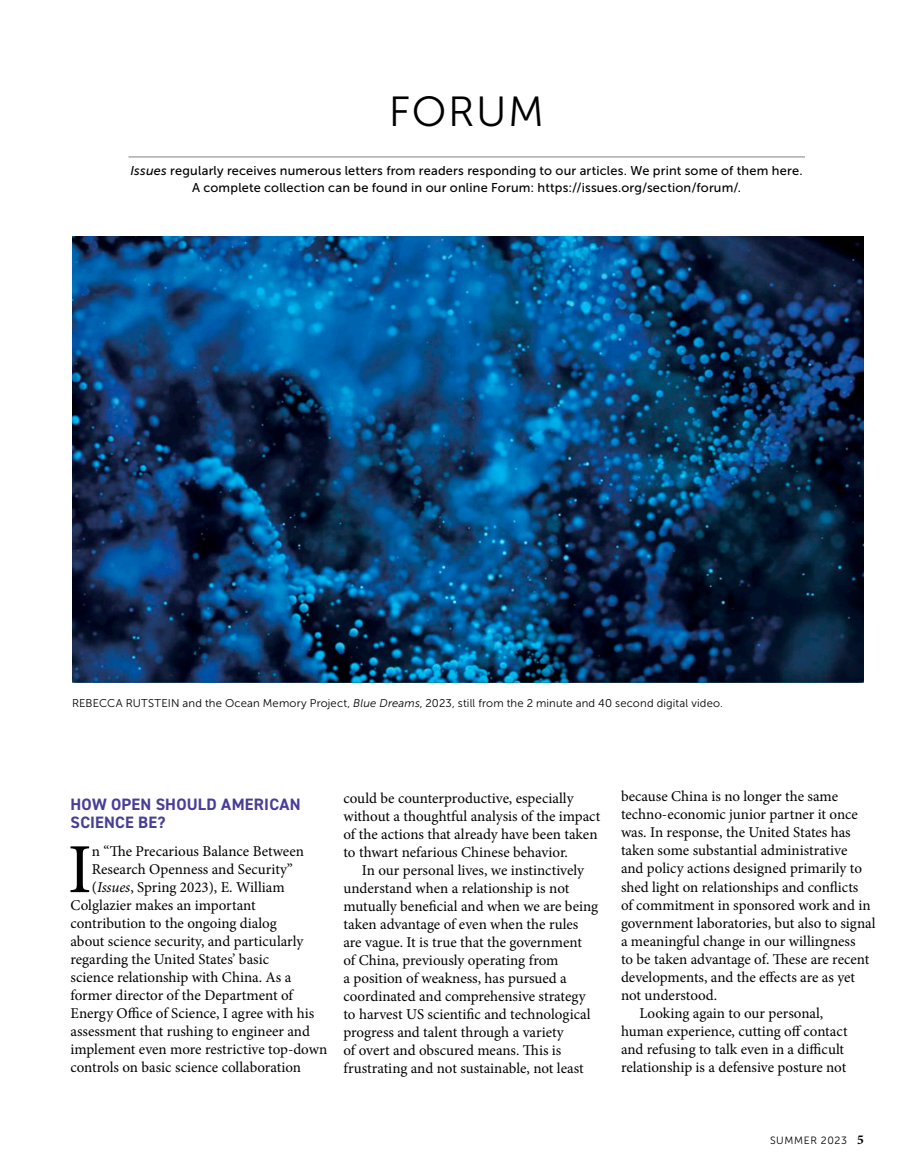
<style>
.page{position:relative;width:918px;height:1175px;background:#fff}
.page>*{position:absolute;margin:0;border:0;box-sizing:border-box;transform-origin:0 0}
.t1{font:70.35px "Minion Pro";color:#000}
.t2{font:42px "Museo Sans 300";letter-spacing:.04em;color:#000}
.t3{font:700 16.5px/18px "DIN2014";letter-spacing:.015em;color:#483e98}
.t4{font:15px/18px "Minion Pro";color:#000}
.t5{font:12.75px/16.5px "Museo Sans 500";letter-spacing:.015em;color:#000;text-align:center}
.t6{font:11.25px "Museo Sans 300";letter-spacing:.015em;color:#000}
.t7{font:10.5px "Museo Sans 300";letter-spacing:.065em;color:#000}
.s1{font-style:italic}
.s2{font-family:"Minion Pro";font-weight:700;font-size:13.5px}
</style>
<div class="page">
<hr style="left:129px;top:157px;width:676px;height:1px;background:#7f8284">
<img style="left:72px;top:236px;width:792px;height:447px">
<h2 class="t2" style="left:389px;top:89px;width:157px">FORUM</h2>
<p class="t5" style="left:130px;top:163px;width:674px"><span class="s1">Issues</span> regularly receives numerous letters from readers responding to our articles. We print some of them here.<br>A complete collection can be found in our online Forum: https://issues.org/section/forum/.</p>
<p class="t6" style="left:72px;top:697px;width:652px">REBECCA RUTSTEIN and the Ocean Memory Project, <span class="s1">Blue Dreams</span>, 2023, still from the 2 minute and 40 second digital video.</p>
<p class="t3" style="left:71px;top:795px;width:232px">HOW OPEN SHOULD AMERICAN<br>SCIENCE BE?</p>
<h1 class="t1" style="left:68px;top:822px;width:26px">I</h1>
<p class="t4" style="left:92px;top:842px;width:214px">n “The Precarious Balance Between</p>
<p class="t4" style="left:92px;top:860px;width:203px">Research Openness and Security”</p>
<p class="t4" style="left:92px;top:878px;width:194px">(<span class="s1">Issues</span>, Spring 2023), E. William</p>
<p class="t4" style="left:71px;top:896px;width:187px">Colglazier makes an important</p>
<p class="t4" style="left:71px;top:914px;width:208px">contribution to the ongoing dialog</p>
<p class="t4" style="left:71px;top:932px;width:234px">about science security, and particularly</p>
<p class="t4" style="left:71px;top:950px;width:200px">regarding the United States’ basic</p>
<p class="t4" style="left:71px;top:968px;width:222px">science relationship with China. As a</p>
<p class="t4" style="left:71px;top:986px;width:224px">former director of the Department of</p>
<p class="t4" style="left:71px;top:1004px;width:245px">Energy Office of Science, I agree with his</p>
<p class="t4" style="left:71px;top:1022px;width:241px">assessment that rushing to engineer and</p>
<p class="t4" style="left:71px;top:1040px;width:258px">implement even more restrictive top-down</p>
<p class="t4" style="left:71px;top:1058px;width:232px">controls on basic science collaboration</p>
<p class="t4" style="left:344px;top:788px;width:258px">could be counterproductive, especially without a thoughtful analysis of the impact of the actions that already have been taken to thwart nefarious Chinese behavior.</p>
<p class="t4" style="left:344px;top:860px;width:256px;text-indent:18px">In our personal lives, we instinctively understand when a relationship is not mutually beneficial and when we are being taken advantage of even when the rules are vague. It is true that the government<br>of China, previously operating from<br>a position of weakness, has pursued a coordinated and comprehensive strategy to harvest US scientific and technological progress and talent through a variety<br>of overt and obscured means. This is frustrating and not sustainable, not least</p>
<p class="t4" style="left:621px;top:787px;width:219px">because China is no longer the same</p>
<p class="t4" style="left:621px;top:805px;width:238px">techno-economic junior partner it once</p>
<p class="t4" style="left:621px;top:823px;width:231px">was. In response, the United States has</p>
<p class="t4" style="left:621px;top:841px;width:228px">taken some substantial administrative</p>
<p class="t4" style="left:621px;top:859px;width:243px">and policy actions designed primarily to</p>
<p class="t4" style="left:621px;top:877px;width:239px">shed light on relationships and conflicts</p>
<p class="t4" style="left:621px;top:895px;width:251px">of commitment in sponsored work and in</p>
<p class="t4" style="left:621px;top:913px;width:256px">government laboratories, but also to signal</p>
<p class="t4" style="left:621px;top:931px;width:236px">a meaningful change in our willingness</p>
<p class="t4" style="left:621px;top:949px;width:250px">to be taken advantage of. These are recent</p>
<p class="t4" style="left:621px;top:967px;width:236px">developments, and the effects are as yet</p>
<p class="t4" style="left:621px;top:985px;width:98px">not understood.</p>
<p class="t4" style="left:639px;top:1003px;width:186px">Looking again to our personal,</p>
<p class="t4" style="left:621px;top:1021px;width:228px">human experience, cutting off contact</p>
<p class="t4" style="left:621px;top:1039px;width:225px">and refusing to talk even in a difficult</p>
<p class="t4" style="left:621px;top:1057px;width:227px">relationship is a defensive posture not</p>
<p class="t7" style="left:770px;top:1135px;width:95px">SUMMER 2023 <span class="s2">5</span></p>
</div>
